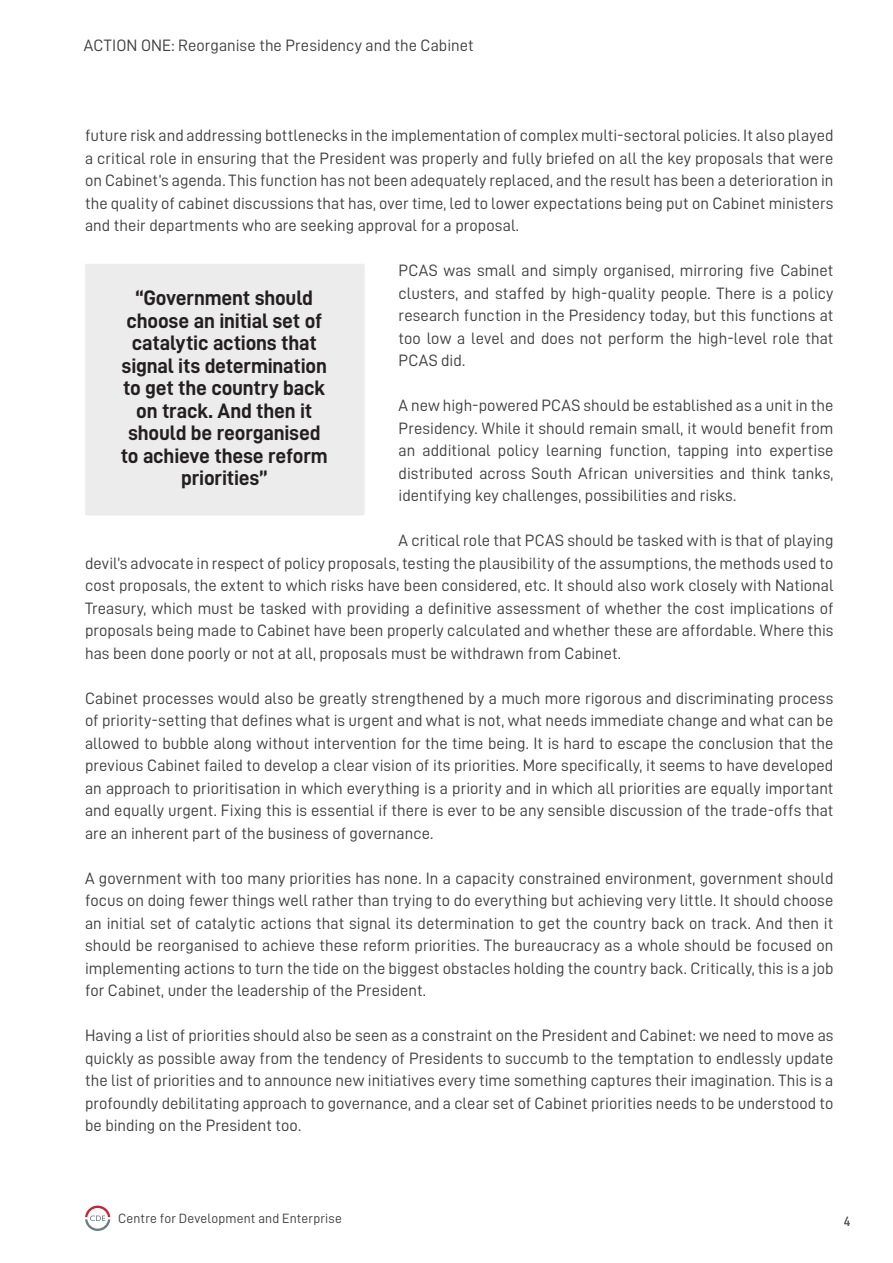
<style>
.page{position:relative;width:893px;height:1263px;background:#fff}
.page>*{position:absolute;margin:0;border:0;box-sizing:border-box;transform-origin:0 0}
.CDE_Body{font:21px/22.5px "D DIN Bold";letter-spacing:-.01em;color:#231f20;text-align:center}
.CDE_Body-2{font:16.5px/22.5px "D DIN";color:#3e3e3f;text-align:justify}
.t1{font:13.5px "D DIN";letter-spacing:.015em;color:#3e3e3f}
.t2{font:13.5px "D DIN";color:#57585a}
</style>
<div class="page">
<svg style="left:85px;top:1205px;width:25px;height:26px"></svg>
<div style="left:85px;top:264px;width:280px;height:251px;background:#edecec;border-radius:2px"></div>
<p class="CDE_Body-2" style="left:84px;top:34px;width:391px">ACTION ONE: Reorganise the Presidency and the Cabinet</p>
<p class="CDE_Body-2" style="left:85px;top:124px;width:750px">future risk and addressing bottlenecks in the implementation of complex multi-sectoral policies. It also played a critical role in ensuring that the President was properly and fully briefed on all the key proposals that were on Cabinet’s agenda. This function has not been adequately replaced, and the result has been a deterioration in the quality of cabinet discussions that has, over time, led to lower expectations being put on Cabinet ministers and their departments who are seeking approval for a proposal.</p>
<p class="CDE_Body-2" style="left:399px;top:259px;width:436px">PCAS was small and simply organised, mirroring five Cabinet clusters, and staffed by high-quality people. There is a policy research function in the Presidency today, but this functions at too low a level and does not perform the high-level role that PCAS did.</p>
<p class="CDE_Body-2" style="left:399px;top:394px;width:436px">A new high-powered PCAS should be established as a unit in the Presidency. While it should remain small, it would benefit from an additional policy learning function, tapping into expertise distributed across South African universities and think tanks, identifying key challenges, possibilities and risks.</p>
<p class="CDE_Body-2" style="left:85px;top:529px;width:750px;text-indent:314px">A critical role that PCAS should be tasked with is that of playing devil’s advocate in respect of policy proposals, testing the plausibility of the assumptions, the methods used to cost proposals, the extent to which risks have been considered, etc. It should also work closely with National Treasury, which must be tasked with providing a definitive assessment of whether the cost implications of proposals being made to Cabinet have been properly calculated and whether these are affordable. Where this has been done poorly or not at all, proposals must be withdrawn from Cabinet.</p>
<p class="CDE_Body-2" style="left:85px;top:687px;width:750px">Cabinet processes would also be greatly strengthened by a much more rigorous and discriminating process of priority-setting that defines what is urgent and what is not, what needs immediate change and what can be allowed to bubble along without intervention for the time being. It is hard to escape the conclusion that the previous Cabinet failed to develop a clear vision of its priorities. More specifically, it seems to have developed an approach to prioritisation in which everything is a priority and in which all priorities are equally important and equally urgent. Fixing this is essential if there is ever to be any sensible discussion of the trade-offs that are an inherent part of the business of governance.</p>
<p class="CDE_Body-2" style="left:85px;top:867px;width:750px">A government with too many priorities has none. In a capacity constrained environment, government should focus on doing fewer things well rather than trying to do everything but achieving very little. It should choose an initial set of catalytic actions that signal its determination to get the country back on track. And then it should be reorganised to achieve these reform priorities. The bureaucracy as a whole should be focused on implementing actions to turn the tide on the biggest obstacles holding the country back. Critically, this is a job for Cabinet, under the leadership of the President.</p>
<p class="CDE_Body-2" style="left:85px;top:1024px;width:750px">Having a list of priorities should also be seen as a constraint on the President and Cabinet: we need to move as quickly as possible away from the tendency of Presidents to succumb to the temptation to endlessly update the list of priorities and to announce new initiatives every time something captures their imagination. This is a profoundly debilitating approach to governance, and a clear set of Cabinet priorities needs to be understood to be binding on the President too.</p>
<p class="CDE_Body" style="left:121px;top:286px;width:209px">“Government should choose an initial set of catalytic actions that signal its determination to get the country back on track. And then it should be reorganised to achieve these reform priorities”</p>
<p class="t1" style="left:118px;top:1211px;width:225px">Centre for Development and Enterprise</p>
<p class="t2" style="left:844px;top:1214px;width:8px">4</p>
</div>
